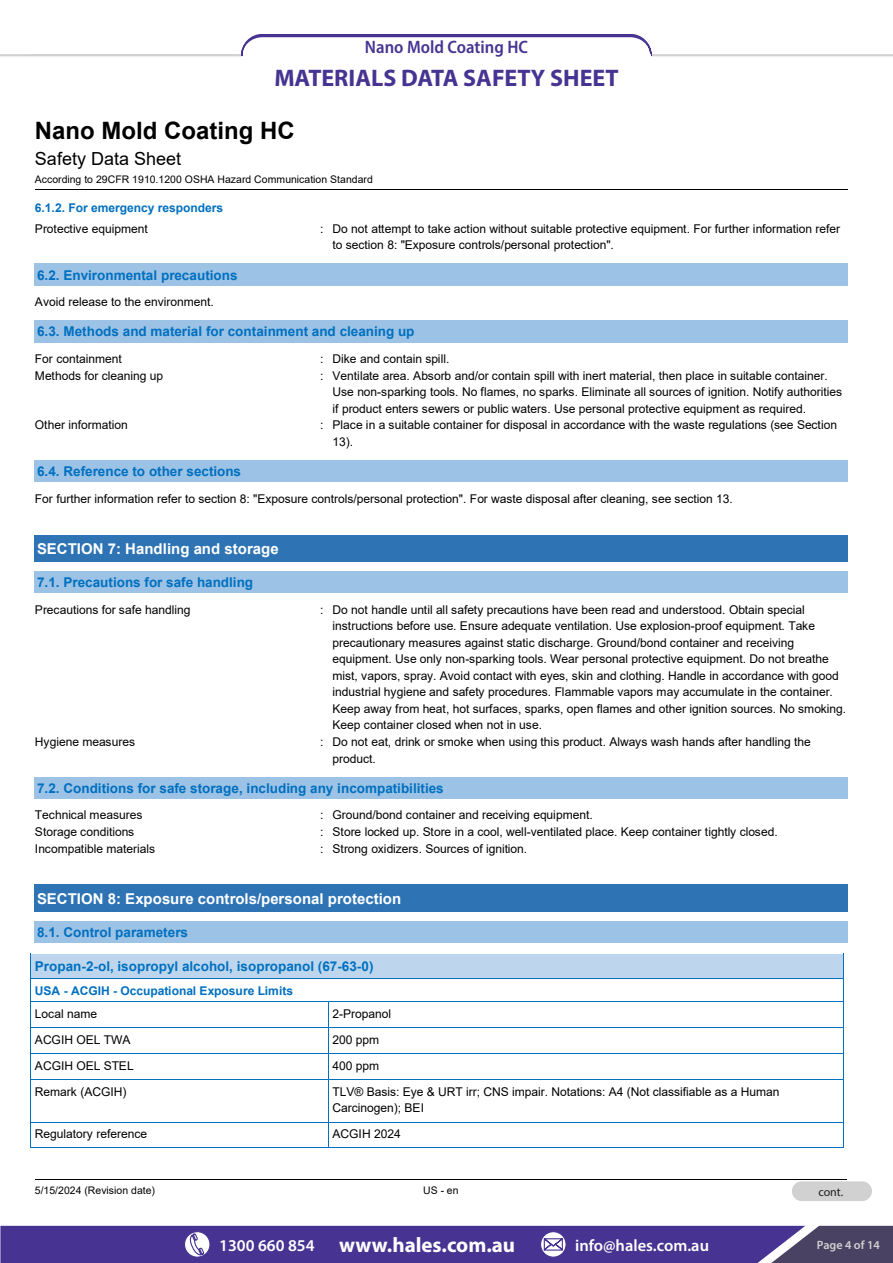
<style>
.page{position:relative;width:893px;height:1263px;background:#fff}
.page>*{position:absolute;margin:0;border:0;box-sizing:border-box;transform-origin:0 0}
.t1{font:700 24px "Myriad Pro";color:#473492}
.t2{font:700 24px "Arial";color:#000}
.t3{font:700 21px "Myriad Pro";color:#fff}
.t4{font:600 semi-condensed 18px "Myriad Pro";color:#473492}
.t5{font:18px "Arial";letter-spacing:.005em;color:#000}
.t6{font:600 16.5px "Myriad Pro";color:#fff}
.t7{font:700 15px "Arial";letter-spacing:.005em;color:#fff}
.t8{font:700 13.5px "Arial";color:#0070c0}
.t9{font:12px/16.5px "Arial";letter-spacing:-.005em;color:#000}
.t10{font:700 12px "Arial";color:#0070c0}
.t11{font:600 12px "Myriad Pro";color:#d1d1d1}
.t12{font:12px "Myriad Pro";color:#231f20}
.t13{font:10.5px "Arial";color:#000}
.s1{font-weight:600;font-size:16.5px}
</style>
<div class="page">
<svg style="left:0;top:34px;width:893px;height:22px"></svg>
<svg style="left:240px;top:35px;width:412px;height:20px"></svg>
<hr style="left:243px;top:54px;width:407px;height:3px;background:#fff">
<hr style="left:32px;top:54px;width:202px;height:1px;background:#d1d1d1">
<svg style="left:0;top:1226px;width:893px;height:37px;background:#4e3d90"></svg>
<hr style="left:35px;top:189px;width:812px;height:1px;background:#000">
<hr style="left:35px;top:1179px;width:272px;height:1px;background:#000">
<hr style="left:308px;top:1179px;width:267px;height:1px;background:#000">
<hr style="left:576px;top:1179px;width:271px;height:1px;background:#000">
<div style="left:35px;top:264px;width:812px;height:21px;background:#9cc2e5"></div>
<hr style="left:35px;top:285px;width:812px;height:1px;background:#9cc2e5">
<svg style="left:847px;top:264px;width:1px;height:22px"></svg>
<div style="left:35px;top:321px;width:812px;height:21px;background:#9cc2e5"></div>
<hr style="left:35px;top:342px;width:812px;height:1px;background:#9cc2e5">
<svg style="left:847px;top:321px;width:1px;height:22px"></svg>
<div style="left:35px;top:461px;width:812px;height:21px;background:#9cc2e5"></div>
<hr style="left:35px;top:460px;width:812px;height:1px;background:#9cc2e5">
<hr style="left:35px;top:482px;width:812px;height:1px;background:#9cc2e5">
<svg style="left:847px;top:460px;width:1px;height:22px"></svg>
<div style="left:35px;top:535px;width:812px;height:26px;background:#2e74b5"></div>
<hr style="left:35px;top:561px;width:812px;height:1px;background:#2e74b5">
<svg style="left:847px;top:535px;width:1px;height:27px"></svg>
<div style="left:35px;top:571px;width:812px;height:22px;background:#9cc2e5"></div>
<hr style="left:35px;top:593px;width:812px;height:1px;background:#9cc2e5">
<svg style="left:847px;top:571px;width:1px;height:22px"></svg>
<div style="left:35px;top:777px;width:812px;height:21px;background:#9cc2e5"></div>
<hr style="left:35px;top:798px;width:812px;height:1px;background:#9cc2e5">
<svg style="left:847px;top:777px;width:1px;height:22px"></svg>
<div style="left:35px;top:885px;width:812px;height:26px;background:#2e74b5"></div>
<hr style="left:35px;top:911px;width:812px;height:1px;background:#2e74b5">
<svg style="left:847px;top:885px;width:1px;height:27px"></svg>
<div style="left:35px;top:921px;width:812px;height:21px;background:#9cc2e5"></div>
<hr style="left:35px;top:942px;width:812px;height:1px;background:#9cc2e5">
<svg style="left:847px;top:921px;width:1px;height:22px"></svg>
<div style="left:35px;top:959px;width:804px;height:15px;background:#bdd6ee"></div>
<div style="left:31px;top:954px;width:812px;height:5px;background:#bdd6ee"></div>
<hr style="left:31px;top:974px;width:812px;height:4px;background:#bdd6ee">
<hr style="left:31px;top:978px;width:812px;height:1px;background:#0070c0">
<hr style="left:31px;top:1002px;width:297px;height:1px;background:#0070c0">
<hr style="left:329px;top:1002px;width:514px;height:1px;background:#0070c0">
<hr style="left:31px;top:1027px;width:297px;height:1px;background:#0070c0">
<hr style="left:329px;top:1027px;width:514px;height:1px;background:#0070c0">
<hr style="left:31px;top:1053px;width:297px;height:1px;background:#0070c0">
<hr style="left:329px;top:1053px;width:514px;height:1px;background:#0070c0">
<svg style="left:30px;top:954px;width:1px;height:130px"></svg>
<hr style="left:31px;top:1079px;width:297px;height:1px;background:#0070c0">
<svg style="left:328px;top:1002px;width:1px;height:82px"></svg>
<hr style="left:329px;top:1079px;width:514px;height:1px;background:#0070c0">
<svg style="left:843px;top:954px;width:1px;height:130px"></svg>
<hr style="left:30px;top:1084px;width:1px;height:38px;background:#0070c0">
<hr style="left:328px;top:1084px;width:1px;height:38px;background:#0070c0">
<hr style="left:843px;top:1084px;width:1px;height:38px;background:#0070c0">
<hr style="left:31px;top:1122px;width:297px;height:1px;background:#0070c0">
<hr style="left:329px;top:1122px;width:514px;height:1px;background:#0070c0">
<svg style="left:30px;top:1122px;width:1px;height:26px"></svg>
<hr style="left:31px;top:1147px;width:297px;height:1px;background:#0070c0">
<svg style="left:328px;top:1122px;width:1px;height:26px"></svg>
<hr style="left:329px;top:1147px;width:514px;height:1px;background:#0070c0">
<svg style="left:843px;top:1122px;width:1px;height:26px"></svg>
<div style="left:792px;top:1181px;width:80px;height:20px;background:#d1d1d1;border-radius:10px"></div>
<h3 class="t4" style="left:365px;top:36px;width:165px">Nano Mold Coating HC</h3>
<h1 class="t1" style="left:274px;top:62px;width:346px">MATERIALS DATA SAFETY SHEET</h1>
<h1 class="t2" style="left:35px;top:113px;width:261px">Nano Mold Coating HC</h1>
<h3 class="t5" style="left:35px;top:146px;width:148px">Safety Data Sheet</h3>
<p class="t13" style="left:35px;top:172px;width:339px">According to 29CFR 1910.1200 OSHA Hazard Communication Standard</p>
<p class="t10" style="left:35px;top:199px;width:190px">6.1.2. For emergency responders</p>
<p class="t9" style="left:35px;top:220px;width:114px">Protective equipment</p>
<p class="t9" style="left:332px;top:220px;width:509px;text-indent:-12px">: Do not attempt to take action without suitable protective equipment. For further information refer to section 8: "Exposure controls/personal protection".</p>
<p class="t8" style="left:37px;top:265px;width:202px">6.2. Environmental precautions</p>
<p class="t9" style="left:35px;top:294px;width:180px">Avoid release to the environment.</p>
<p class="t8" style="left:37px;top:322px;width:379px">6.3. Methods and material for containment and cleaning up</p>
<p class="t9" style="left:35px;top:351px;width:88px">For containment</p>
<p class="t9" style="left:320px;top:351px;width:131px">: Dike and contain spill.</p>
<p class="t9" style="left:35px;top:367px;width:130px">Methods for cleaning up</p>
<p class="t9" style="left:332px;top:367px;width:511px;text-indent:-12px">: Ventilate area. Absorb and/or contain spill with inert material, then place in suitable container.<br>Use non-sparking tools. No flames, no sparks. Eliminate all sources of ignition. Notify authorities if product enters sewers or public waters. Use personal protective equipment as required.</p>
<p class="t9" style="left:35px;top:417px;width:94px">Other information</p>
<p class="t9" style="left:332px;top:417px;width:506px;text-indent:-12px">: Place in a suitable container for disposal in accordance with the waste regulations (see Section<br>13).</p>
<p class="t8" style="left:37px;top:462px;width:206px">6.4. Reference to other sections</p>
<p class="t9" style="left:35px;top:490px;width:699px">For further information refer to section 8: "Exposure controls/personal protection". For waste disposal after cleaning, see section 13.</p>
<p class="t7" style="left:37px;top:538px;width:243px">SECTION 7: Handling and storage</p>
<p class="t8" style="left:37px;top:573px;width:218px">7.1. Precautions for safe handling</p>
<p class="t9" style="left:35px;top:601px;width:157px">Precautions for safe handling</p>
<p class="t9" style="left:332px;top:601px;width:515px;text-indent:-12px">: Do not handle until all safety precautions have been read and understood. Obtain special instructions before use. Ensure adequate ventilation. Use explosion-proof equipment. Take precautionary measures against static discharge. Ground/bond container and receiving equipment. Use only non-sparking tools. Wear personal protective equipment. Do not breathe mist, vapors, spray. Avoid contact with eyes, skin and clothing. Handle in accordance with good industrial hygiene and safety procedures. Flammable vapors may accumulate in the container.<br>Keep away from heat, hot surfaces, sparks, open flames and other ignition sources. No smoking.<br>Keep container closed when not in use.</p>
<p class="t9" style="left:35px;top:733px;width:102px">Hygiene measures</p>
<p class="t9" style="left:332px;top:733px;width:480px;text-indent:-12px">: Do not eat, drink or smoke when using this product. Always wash hands after handling the product.</p>
<p class="t8" style="left:37px;top:778px;width:408px">7.2. Conditions for safe storage, including any incompatibilities</p>
<p class="t9" style="left:35px;top:807px;width:109px">Technical measures</p>
<p class="t9" style="left:320px;top:807px;width:274px">: Ground/bond container and receiving equipment.</p>
<p class="t9" style="left:35px;top:823px;width:101px">Storage conditions</p>
<p class="t9" style="left:320px;top:823px;width:459px">: Store locked up. Store in a cool, well-ventilated place. Keep container tightly closed.</p>
<p class="t9" style="left:35px;top:840px;width:122px">Incompatible materials</p>
<p class="t9" style="left:320px;top:840px;width:209px">: Strong oxidizers. Sources of ignition.</p>
<p class="t7" style="left:37px;top:888px;width:366px">SECTION 8: Exposure controls/personal protection</p>
<p class="t8" style="left:37px;top:922px;width:152px">8.1. Control parameters</p>
<p class="t8" style="left:35px;top:957px;width:340px">Propan-2-ol, isopropyl alcohol, isopropanol (67-63-0)</p>
<p class="t10" style="left:35px;top:982px;width:260px">USA - ACGIH - Occupational Exposure Limits</p>
<p class="t9" style="left:35px;top:1005px;width:64px">Local name</p>
<p class="t9" style="left:332px;top:1005px;width:60px">2-Propanol</p>
<p class="t9" style="left:35px;top:1031px;width:97px">ACGIH OEL TWA</p>
<p class="t9" style="left:332px;top:1031px;width:48px">200 ppm</p>
<p class="t9" style="left:35px;top:1057px;width:100px">ACGIH OEL STEL</p>
<p class="t9" style="left:332px;top:1057px;width:48px">400 ppm</p>
<p class="t9" style="left:35px;top:1083px;width:93px">Remark (ACGIH)</p>
<p class="t9" style="left:332px;top:1083px;width:449px">TLV® Basis: Eye &amp; URT irr; CNS impair. Notations: A4 (Not classifiable as a Human<br>Carcinogen); BEI</p>
<p class="t9" style="left:35px;top:1125px;width:114px">Regulatory reference</p>
<p class="t9" style="left:332px;top:1125px;width:70px">ACGIH 2024</p>
<p class="t13" style="left:35px;top:1183px;width:122px">5/15/2024 (Revision date)</p>
<p class="t13" style="left:423px;top:1183px;width:37px">US - en</p>
<p class="t13" style="left:827px;top:1183px;width:22px">4/14</p>
<p class="t12" style="left:818px;top:1184px;width:26px">cont.</p>
<h2 class="t3" style="left:219px;top:1231px;width:297px"><span class="s1">1300 660 854</span> www.hales.com.au</h2>
<h3 class="t6" style="left:575px;top:1234px;width:135px">info@hales.com.au</h3>
<p class="t11" style="left:817px;top:1237px;width:64px">Page 4 of 14</p>
</div>
